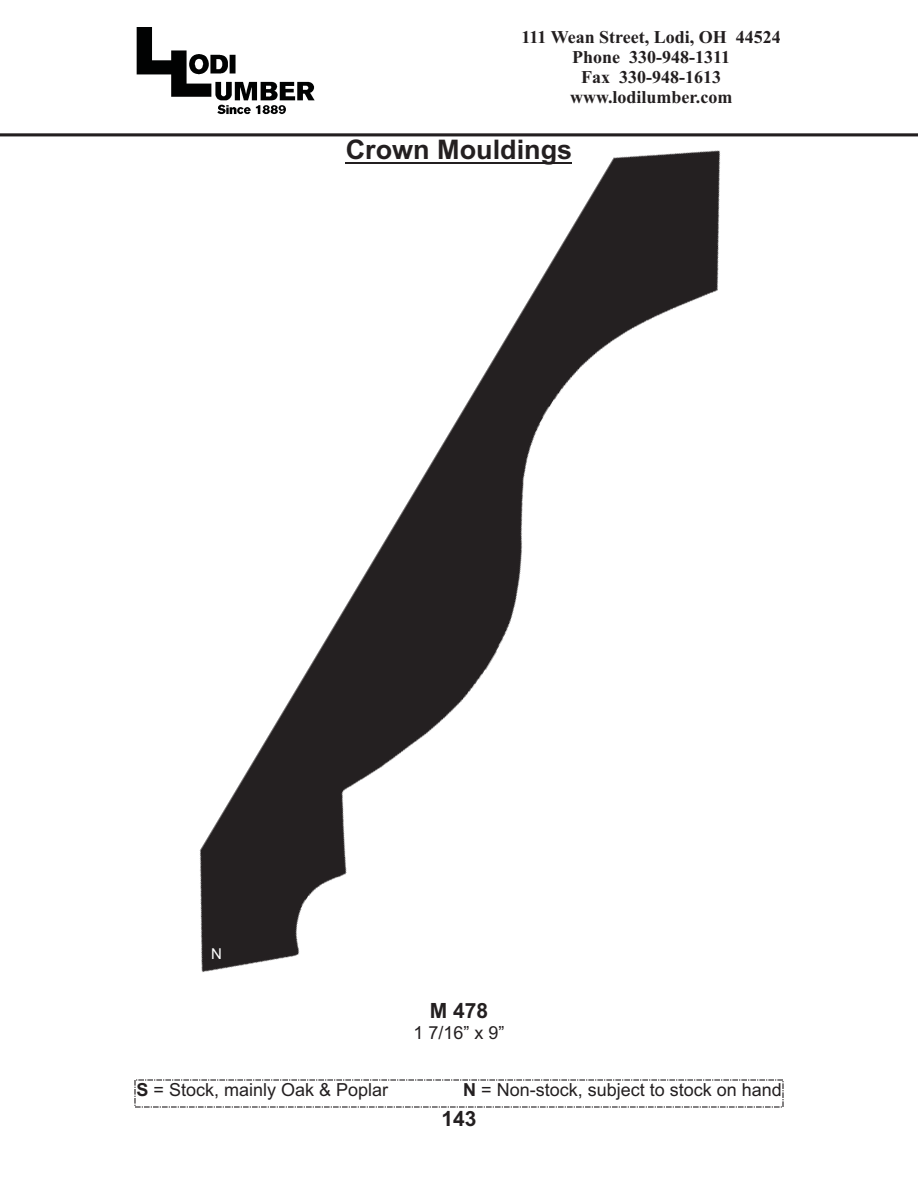
<style>
.page{position:relative;width:918px;height:1188px;background:#fff}
.page>*{position:absolute;margin:0;border:0;box-sizing:border-box;transform-origin:0 0}
.t1{font:700 27px "Arial";color:#231f20}
.t2{font:700 21px "Arial";color:#231f20}
.t3{font:700 18px/20px "Times New Roman";color:#231f20;text-align:center}
.t4{font:18px "Arial";color:#231f20}
.t5{font:15px "Arial";color:#fff}
.s1{font-weight:700}
</style>
<div class="page">
<img style="left:136px;top:27px;width:179px;height:74px">
<svg style="left:134px;top:1079px;width:650px;height:29px"></svg>
<img style="left:199px;top:104px;width:522px;height:868px">
<img style="left:0;top:132px;width:918px;height:6px">
<p class="t3" style="left:522px;top:29px;width:261px">111 Wean Street, Lodi, OH 44524<br>Phone 330-948-1311<br>Fax 330-948-1613 www.lodilumber.com</p>
<h1 class="t1" style="left:346px;top:140px;width:228px">Crown Mouldings</h1>
<p class="t5" style="left:211px;top:948px;width:12px">N</p>
<p class="t2" style="left:430px;top:1003px;width:60px">M 478</p>
<p class="t4" style="left:413px;top:1026px;width:93px">1 7/16” x 9”</p>
<p class="t4" style="left:137px;top:1083px;width:253px"><span class="s1">S</span> = Stock, mainly Oak &amp; Poplar</p>
<p class="t4" style="left:463px;top:1083px;width:320px"><span class="s1">N</span> = Non-stock, subject to stock on hand</p>
<p class="t2" style="left:441px;top:1111px;width:37px">143</p>
</div>
